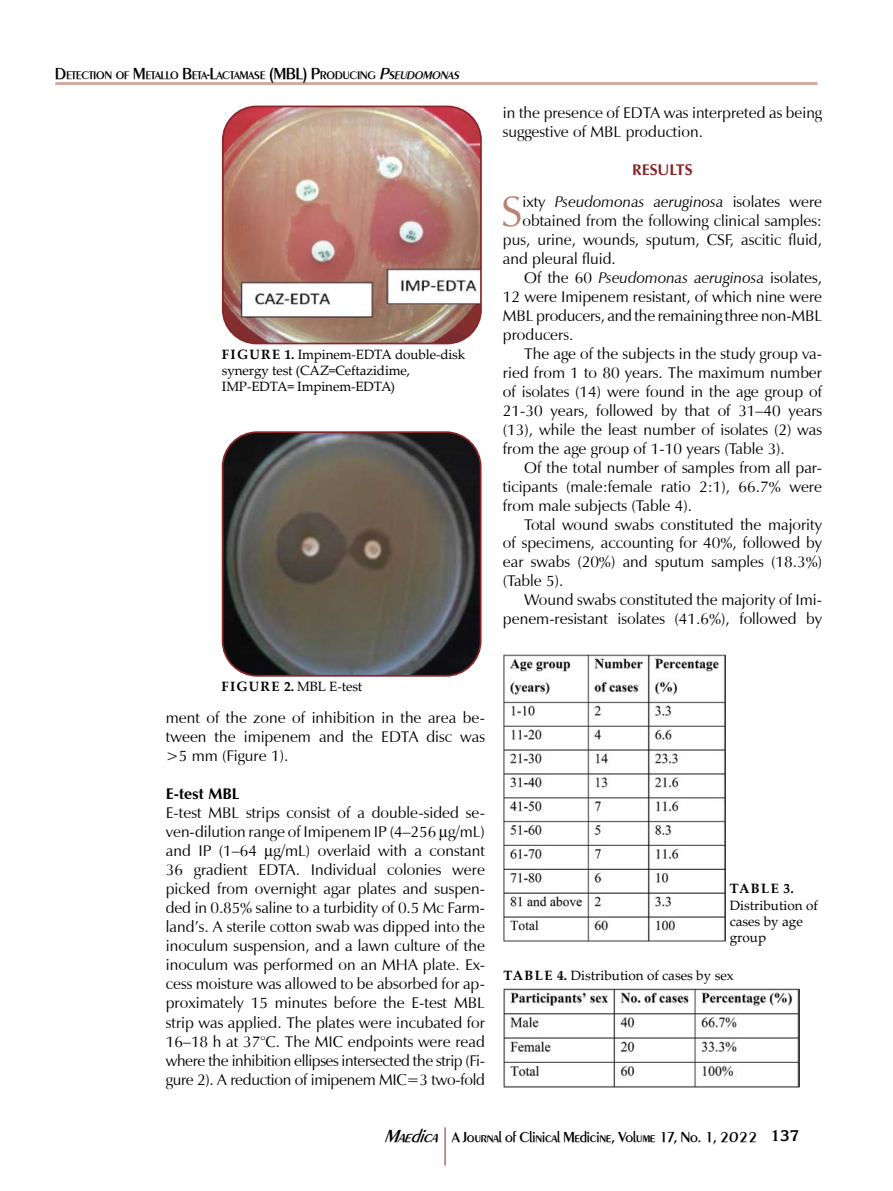
<style>
.page{position:relative;width:893px;height:1191px;background:#fff}
.page>*{position:absolute;margin:0;border:0;box-sizing:border-box;transform-origin:0 0}
.t1{font:43.35px "Z Humanist Normal";color:#b98272}
.t2{font:15.75px/19px "Z Humanist Normal";color:#000;text-align:justify}
.t3{font:italic 15.75px "Z Humanist";color:#000}
.t4{font:700 15.75px "Z Humanist";color:#000}
.t5{font:700 15.75px "Z Humanist";color:#8a2529}
.t6{font:500 15px "Peinaud";letter-spacing:-.005em;color:#000}
.t7{font:13.5px/16.2px "Palatino Linotype";letter-spacing:-.01em;color:#000}
.t8{font:700 13.5px "Palatino Linotype";letter-spacing:.095em;color:#000}
.t9{font:500 11.55px "Peinaud";color:#000}
.s1{font-size:16.5px}
.s2{font-style:italic;font-size:16.5px}
.s3{font-style:italic}
.s4{font-weight:700}
.s5{font-family:"Z Humanist Normal";font-style:normal}
.s6{font-style:italic;font-size:18px}
.s7{font-family:"Korina";font-weight:700}
</style>
<div class="page">
<hr style="left:55px;top:82px;width:762px;height:3px;background:#d0aca0">
<hr style="left:445px;top:1127px;width:1px;height:38px;background:#8a2529">
<img style="left:223px;top:106px;width:258px;height:237px">
<div style="left:222px;top:106px;width:260px;height:238px;border:2px solid #8a2529;border-radius:34px"></div>
<img style="left:223px;top:432px;width:258px;height:244px">
<div style="left:222px;top:431px;width:259px;height:245px;border:2px solid #8a2529;border-radius:35px"></div>
<img style="left:503px;top:654px;width:222px;height:288px">
<img style="left:503px;top:988px;width:296px;height:99px">
<p class="t9" style="left:55px;top:68px;width:408px"><span class="s1">D</span>ETECTION OF <span class="s1">M</span>ETALLO <span class="s1">B</span>ETA<span class="s1">-L</span>ACTAMASE <span class="s1">(MBL) P</span>RODUCING <span class="s2">P</span><span class="s3">SEUDOMONAS</span></p>
<p class="t7" style="left:222px;top:345px;width:245px"><span class="s4">FIGURE 1.</span> Impinem-EDTA double-disk synergy test (CAZ=Ceftazidime,<br>IMP-EDTA= Impinem-EDTA)</p>
<p class="t2" style="left:503px;top:104px;width:321px">in the presence of EDTA was interpreted as being suggestive of MBL production.</p>
<p class="t5" style="left:632px;top:160px;width:62px">RESULTS</p>
<h1 class="t1" style="left:501px;top:186px;width:23px">S</h1>
<p class="t3" style="left:522px;top:192px;width:301px"><span class="s5">ixty</span> Pseudomonas aeruginosa <span class="s5">isolates were</span></p>
<p class="t2" style="left:503px;top:211px;width:321px;text-indent:19px">obtained from the following clinical samples: pus, urine, wounds, sputum, CSF, ascitic fluid, and pleural fluid.</p>
<p class="t3" style="left:524px;top:268px;width:299px"><span class="s5">Of the 60</span> Pseudomonas aeruginosa <span class="s5">isolates,</span></p>
<p class="t2" style="left:503px;top:287px;width:321px">12 were Imipenem resistant, of which nine were MBL producers, and the remaining three non-MBL producers.</p>
<p class="t2" style="left:503px;top:344px;width:321px;text-indent:21px">The age of the subjects in the study group va&shy;ried from 1 to 80 years. The maximum number of isolates (14) were found in the age group of 21-30 years, followed by that of 31–40 years (13), while the least number of isolates (2) was from the age group of 1-10 years (Table 3).</p>
<p class="t2" style="left:503px;top:458px;width:321px;text-indent:21px">Of the total number of samples from all par&shy;ticipants (male:female ratio 2:1), 66.7% were from male subjects (Table 4).</p>
<p class="t2" style="left:503px;top:515px;width:321px;text-indent:21px">Total wound swabs constituted the majority of specimens, accounting for 40%, followed by ear swabs (20%) and sputum samples (18.3%) (Table 5).</p>
<p class="t2" style="left:503px;top:591px;width:321px;text-align:right">Wound swabs constituted the majority of Imi&shy;penem-resistant isolates (41.6%), followed by</p>
<p class="t7" style="left:221px;top:678px;width:142px"><span class="s4">FIGURE 2.</span> MBL E-test</p>
<p class="t2" style="left:166px;top:708px;width:321px">ment of the zone of inhibition in the area be&shy;tween the imipenem and the EDTA disc was &gt;5 mm (Figure 1).</p>
<p class="t4" style="left:166px;top:784px;width:75px">E-test MBL</p>
<p class="t2" style="left:166px;top:803px;width:321px">E-test MBL strips consist of a double-sided se&shy;ven-dilution range of Imipenem IP (4–256 g/mL) and IP (1–64 g/mL) overlaid with a constant 36 gradient EDTA. Individual colonies were picked from overnight agar plates and suspen&shy;ded in 0.85% saline to a turbidity of 0.5 Mc Farm&shy;land’s. A sterile cotton swab was dipped into the inoculum suspension, and a lawn culture of the inoculum was performed on an MHA plate. Ex&shy;cess moisture was allowed to be absorbed for ap&shy;proximately 15 minutes before the E-test MBL strip was applied. The plates were incubated for 16–18 h at 37°C. The MIC endpoints were read where the inhibition ellipses intersected the strip (Fi&shy;gure 2). A reduction of imipenem MIC=3 two-fold</p>
<p class="t8" style="left:730px;top:879px;width:66px">TABLE 3.</p>
<p class="t7" style="left:730px;top:896px;width:90px">Distribution of cases by age group</p>
<p class="t7" style="left:503px;top:967px;width:232px"><span class="s4">TABLE 4.</span> Distribution of cases by sex</p>
<p class="t6" style="left:384px;top:1127px;width:417px"><span class="s6">Maedica</span> A Journal of Clinical Medicine, Volume 17, No. 1, 2022 <span class="s7">137</span></p>
</div>
